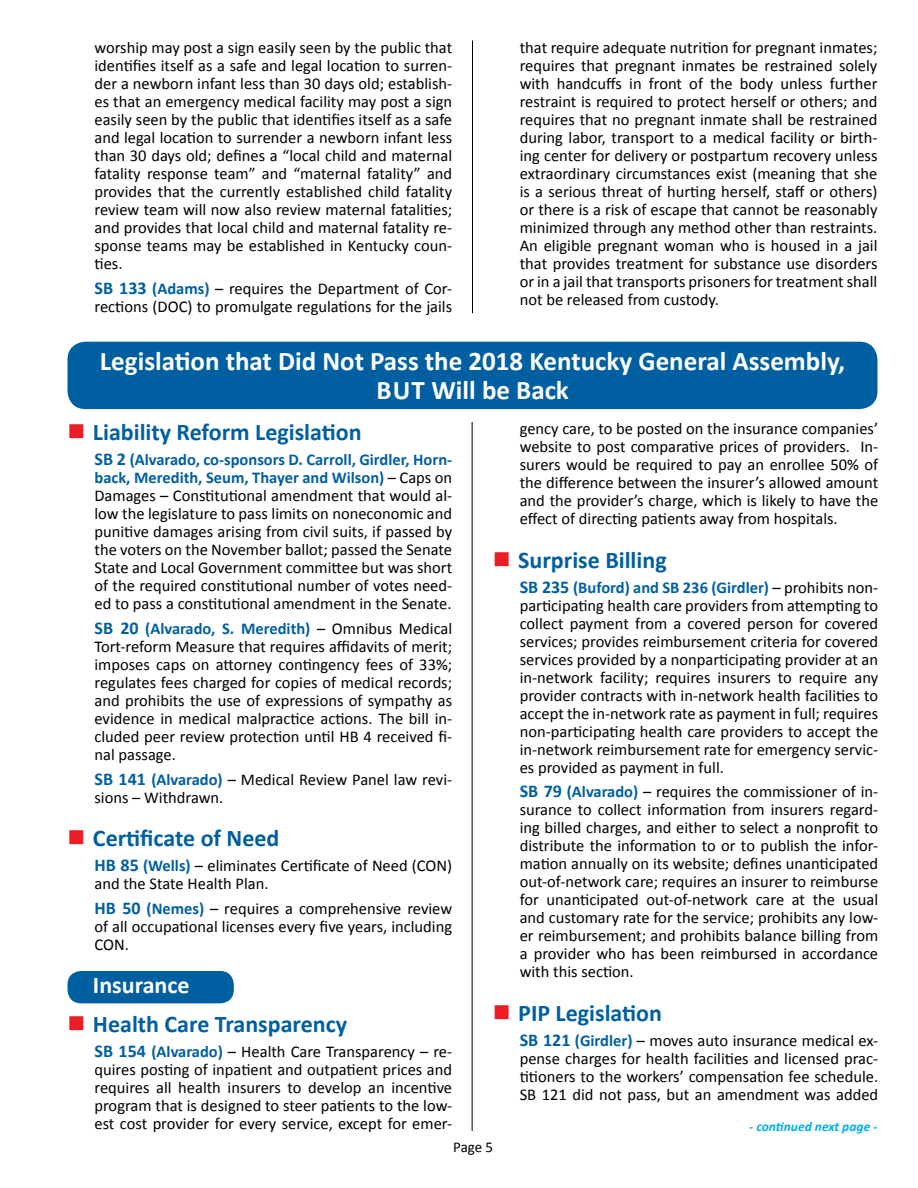
<style>
.page{position:relative;width:918px;height:1188px;background:#fff}
.page>*{position:absolute;margin:0;border:0;box-sizing:border-box;transform-origin:0 0}
.t1{font:700 27px/28.5px "Calibri";color:#fff;text-align:center}
.t2{font:700 24px "Calibri";color:#005fa1}
.t3{font:700 24px "Calibri";color:#fff}
.t4{font:16.5px/18px "Calibri";color:#000;text-align:justify}
.t5{font:15px "Calibri";color:#000}
.t6{font:italic 700 13.5px "Calibri";color:#00aeef}
.s1{font-weight:700;font-size:18px;color:#005fa1}
.s2{font-weight:700;color:#005fa1}
.s3{color:#ed1d24}
</style>
<div class="page">
<div style="left:68px;top:971px;width:166px;height:32px;background:#005fa1;border-radius:14px"></div>
<div style="left:68px;top:342px;width:810px;height:67px;background:#005fa1;border-radius:18px"></div>
<hr style="left:472px;top:40px;width:1px;height:273px;background:#000">
<hr style="left:472px;top:422px;width:1px;height:709px;background:#000">
<p class="t4" style="left:94px;top:38px;width:359px">worship may post a sign easily seen by the public that identifies itself as a safe and legal location to surren&shy;der a newborn infant less than 30 days old; establish&shy;es that an emergency medical facility may post a sign easily seen by the public that identifies itself as a safe and legal location to surrender a newborn infant less than 30 days old; defines a “local child and maternal fatality response team” and “maternal fatality” and provides that the currently established child fatality review team will now also review maternal fatalities; and provides that local child and maternal fatality re&shy;sponse teams may be established in Kentucky coun&shy;ties.</p>
<p class="t4" style="left:94px;top:279px;width:359px"><span class="s1">SB 133</span> <span class="s2">(Adams)</span> – requires the Department of Cor&shy;rections (DOC) to promulgate regulations for the jails</p>
<p class="t4" style="left:520px;top:38px;width:359px">that require adequate nutrition for pregnant inmates; requires that pregnant inmates be restrained solely with handcuffs in front of the body unless further restraint is required to protect herself or others; and requires that no pregnant inmate shall be restrained during labor, transport to a medical facility or birth&shy;ing center for delivery or postpartum recovery unless extraordinary circumstances exist (meaning that she is a serious threat of hurting herself, staff or others) or there is a risk of escape that cannot be reasonably minimized through any method other than restraints.<br>An eligible pregnant woman who is housed in a jail that provides treatment for substance use disorders or in a jail that transports prisoners for treatment shall not be released from custody.</p>
<h1 class="t1" style="left:100px;top:347px;width:747px">Legislation that Did Not Pass the 2018 Kentucky General Assembly, but Will be Back</h1>
<h2 class="t2" style="left:68px;top:417px;width:296px"><span class="s3">■</span> Liability Reform Legislation</h2>
<p class="t4" style="left:94px;top:451px;width:359px"><span class="s1">SB 2</span> <span class="s2">(Alvarado, co-sponsors D. Carroll, Girdler, Horn&shy;back, Meredith, Seum, Thayer and Wilson)</span> – Caps on Damages – Constitutional amendment that would al&shy;low the legislature to pass limits on noneconomic and punitive damages arising from civil suits, if passed by the voters on the November ballot; passed the Senate State and Local Government committee but was short of the required constitutional number of votes need&shy;ed to pass a constitutional amendment in the Senate.</p>
<p class="t4" style="left:94px;top:620px;width:359px"><span class="s1">SB 20</span> <span class="s2">(Alvarado, S. Meredith)</span> – Omnibus Medical Tort-reform Measure that requires affidavits of merit; imposes caps on attorney contingency fees of 33%; regulates fees charged for copies of medical records; and prohibits the use of expressions of sympathy as evidence in medical malpractice actions. The bill in&shy;cluded peer review protection until HB 4 received fi&shy;nal passage.</p>
<p class="t4" style="left:94px;top:770px;width:359px"><span class="s1">SB 141</span> <span class="s2">(Alvarado)</span> – Medical Review Panel law revi&shy;sions – Withdrawn.</p>
<h2 class="t2" style="left:68px;top:823px;width:213px"><span class="s3">■</span> Certificate of Need</h2>
<p class="t4" style="left:94px;top:857px;width:359px"><span class="s1">HB 85</span> <span class="s2">(Wells)</span> – eliminates Certificate of Need (CON) and the State Health Plan.</p>
<p class="t4" style="left:94px;top:899px;width:359px"><span class="s1">HB 50</span> <span class="s2">(Nemes)</span> – requires a comprehensive review of all occupational licenses every five years, including CON.</p>
<h2 class="t3" style="left:93px;top:970px;width:98px">Insurance</h2>
<h2 class="t2" style="left:68px;top:1009px;width:281px"><span class="s3">■</span> Health Care Transparency</h2>
<p class="t4" style="left:94px;top:1043px;width:359px"><span class="s1">SB 154</span> <span class="s2">(Alvarado)</span> – Health Care Transparency – re&shy;quires posting of inpatient and outpatient prices and requires all health insurers to develop an incentive program that is designed to steer patients to the low&shy;est cost provider for every service, except for emer-</p>
<p class="t4" style="left:520px;top:420px;width:360px">gency care, to be posted on the insurance companies’ website to post comparative prices of providers. In&shy;surers would be required to pay an enrollee 50% of the difference between the insurer’s allowed amount and the provider’s charge, which is likely to have the effect of directing patients away from hospitals.</p>
<h2 class="t2" style="left:493px;top:545px;width:175px"><span class="s3">■</span> Surprise Billing</h2>
<p class="t4" style="left:520px;top:578px;width:360px"><span class="s1">SB 235</span> <span class="s2">(Buford) and SB 236 (Girdler)</span> – prohibits non&shy;participating health care providers from attempting to collect payment from a covered person for covered services; provides reimbursement criteria for covered services provided by a nonparticipating provider at an in-network facility; requires insurers to require any provider contracts with in-network health facilities to accept the in-network rate as payment in full; requires non-participating health care providers to accept the in-network reimbursement rate for emergency servic&shy;es provided as payment in full.</p>
<p class="t4" style="left:520px;top:783px;width:360px"><span class="s1">SB 79</span> <span class="s2">(Alvarado)</span> – requires the commissioner of in&shy;surance to collect information from insurers regard&shy;ing billed charges, and either to select a nonprofit to distribute the information to or to publish the infor&shy;mation annually on its website; defines unanticipated out-of-network care; requires an insurer to reimburse for unanticipated out-of-network care at the usual and customary rate for the service; prohibits any low&shy;er reimbursement; and prohibits balance billing from a provider who has been reimbursed in accordance with this section.</p>
<h2 class="t2" style="left:493px;top:998px;width:171px"><span class="s3">■</span> PIP Legislation</h2>
<p class="t4" style="left:520px;top:1031px;width:360px"><span class="s1">SB 121</span> <span class="s2">(Girdler)</span> – moves auto insurance medical ex&shy;pense charges for health facilities and licensed prac&shy;titioners to the workers’ compensation fee schedule.<br>SB 121 did not pass, but an amendment was added</p>
<p class="t6" style="left:749px;top:1118px;width:130px">- continued next page -</p>
<p class="t5" style="left:453px;top:1137px;width:42px">Page 5</p>
</div>
